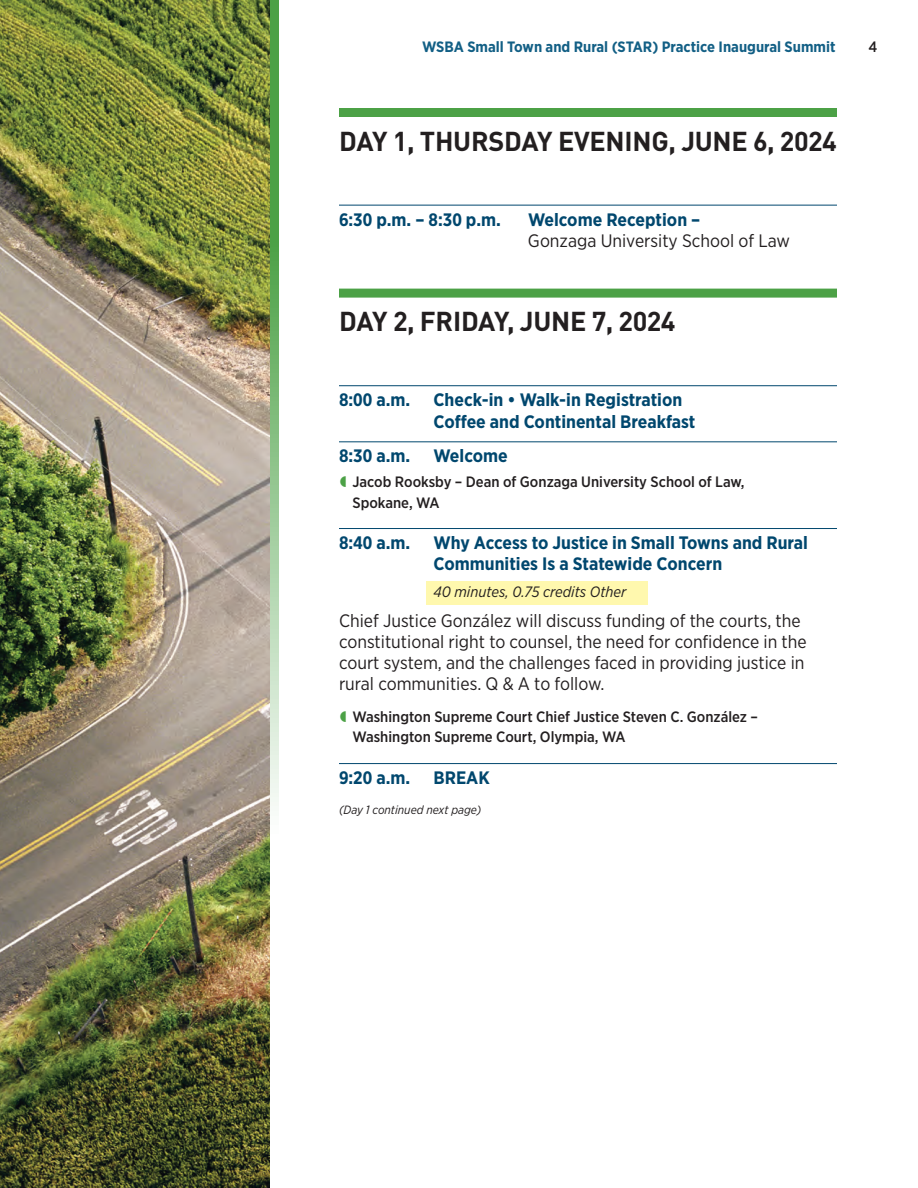
<style>
.page{position:relative;width:918px;height:1188px;background:#fff}
.page>*{position:absolute;margin:0;border:0;box-sizing:border-box;transform-origin:0 0}
.Title_DIN_Bold_12_12_OVERSCORE{font:700 27px "DINOT";letter-spacing:-.01em;color:#231f20}
.P1{font:18px/21px "Gotham Narrow";color:#231f20}
.schedule_times{font:700 18px/21.6px "Gotham Narrow";color:#00476e}
.schedule_times-2{font:18px/21px "Gotham Narrow";color:#231f20}
.t1{font:500 15px/20.7px "Gotham Narrow";color:#231f20}
.t2{font:700 15px "Gotham Narrow";color:#125f85}
.P1-Credits{font:italic 15px "Gotham Narrow";color:#231f20}
.Title_DIN_Bold_12_12{font:italic 12px "Gotham Narrow";color:#231f20}
.s1{font-weight:700;color:#00476e}
</style>
<div class="page">
<div style="left:339px;top:108px;width:498px;height:9px;background:#4ca146"></div>
<hr style="left:339px;top:205px;width:498px;height:1px;background:#00476e">
<div style="left:339px;top:289px;width:498px;height:9px;background:#4ca146"></div>
<hr style="left:339px;top:385px;width:498px;height:1px;background:#00476e">
<hr style="left:339px;top:441px;width:498px;height:1px;background:#00476e">
<hr style="left:339px;top:528px;width:498px;height:1px;background:#00476e">
<div style="left:427px;top:581px;width:221px;height:24px;background:#fff8ae"></div>
<hr style="left:339px;top:763px;width:498px;height:1px;background:#00476e">
<img style="left:0;top:0;width:270px;height:1188px">
<svg style="left:270px;top:0;width:9px;height:806px;background:#86bf82"></svg>
<p class="t2" style="left:422px;top:38px;width:415px">WSBA Small Town and Rural (STAR) Practice Inaugural Summit</p>
<p class="t1" style="left:869px;top:37px;width:10px">4</p>
<p class="Title_DIN_Bold_12_12_OVERSCORE" style="left:339px;top:123px;width:499px">DAY 1, THURSDAY EVENING, JUNE 6, 2024</p>
<p class="schedule_times" style="left:339px;top:208px;width:163px">6:30 p.m. – 8:30 p.m.</p>
<p class="schedule_times-2" style="left:528px;top:209px;width:264px"><span class="s1">Welcome Reception –<br></span>Gonzaga University School of Law</p>
<p class="Title_DIN_Bold_12_12_OVERSCORE" style="left:339px;top:304px;width:338px">DAY 2, FRIDAY, JUNE 7, 2024</p>
<p class="schedule_times" style="left:339px;top:389px;width:73px">8:00 a.m.</p>
<p class="schedule_times" style="left:433px;top:389px;width:263px">Check-in • Walk-in Registration<br>Coffee and Continental Breakfast</p>
<p class="schedule_times" style="left:339px;top:445px;width:73px">8:30 a.m.</p>
<p class="schedule_times" style="left:434px;top:445px;width:76px">Welcome</p>
<p class="t1" style="left:352px;top:471px;width:394px">Jacob Rooksby – Dean of Gonzaga University School of Law,<br>Spokane, WA</p>
<p class="schedule_times" style="left:339px;top:532px;width:73px">8:40 a.m.</p>
<p class="schedule_times" style="left:434px;top:532px;width:376px;line-height:21px">Why Access to Justice in Small Towns and Rural<br>Communities Is a Statewide Concern</p>
<p class="P1-Credits" style="left:434px;top:583px;width:194px">40 minutes, 0.75 credits Other</p>
<p class="P1" style="left:339px;top:610px;width:469px">Chief Justice González will discuss funding of the courts, the constitutional right to counsel, the need for confidence in the court system, and the challenges faced in providing justice in rural communities. Q &amp; A to follow.</p>
<p class="t1" style="left:352px;top:706px;width:407px">Washington Supreme Court Chief Justice Steven C. González –<br>Washington Supreme Court, Olympia, WA</p>
<p class="schedule_times" style="left:339px;top:767px;width:73px">9:20 a.m.</p>
<p class="schedule_times" style="left:434px;top:767px;width:58px">BREAK</p>
<p class="Title_DIN_Bold_12_12" style="left:339px;top:803px;width:144px">(Day 1 continued next page)</p>
</div>
